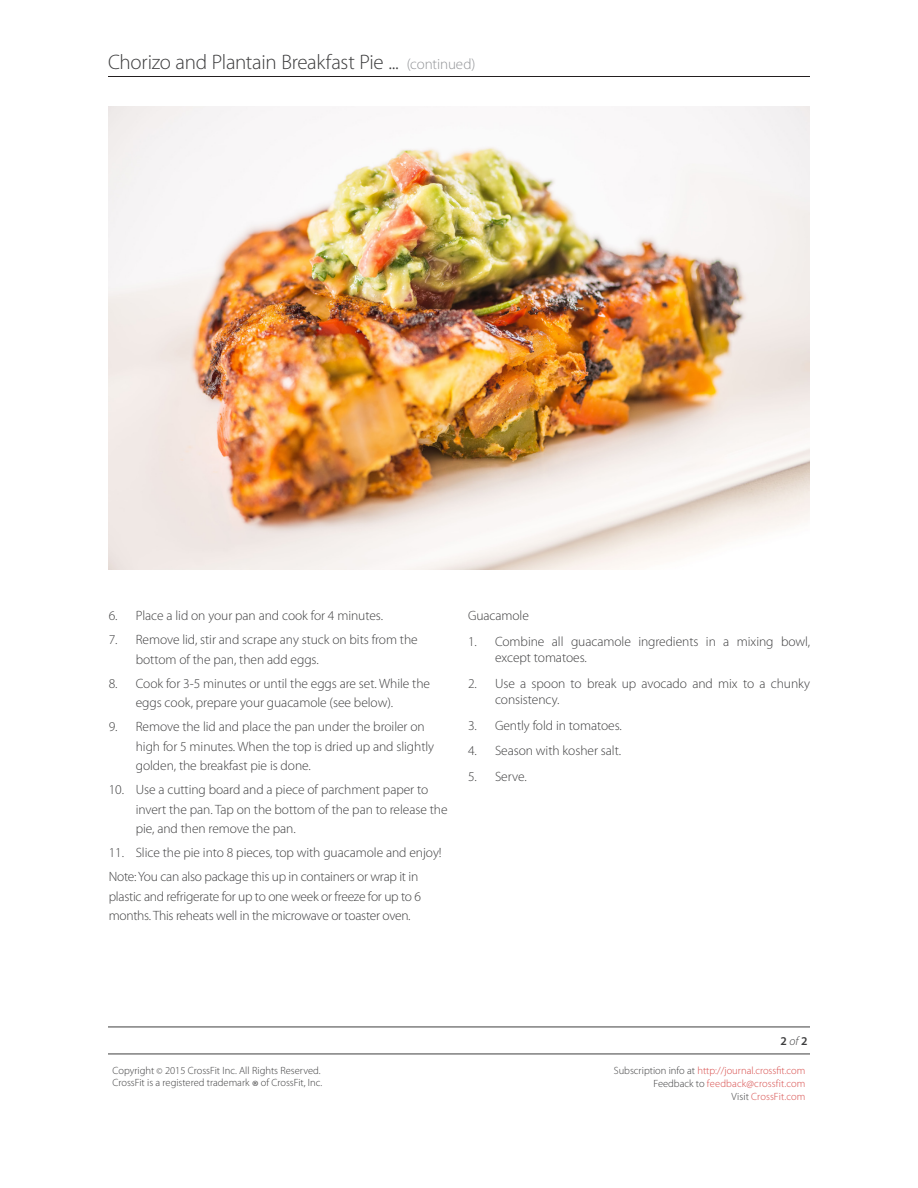
<style>
.page{position:relative;width:918px;height:1188px;background:#fff}
.page>*{position:absolute;margin:0;border:0;box-sizing:border-box;transform-origin:0 0}
.t1{font:300 21px "Myriad Pro";letter-spacing:-.015em;color:#3e3e3f}
.Paragraph_title{font:300 13.5px/19.5px "Myriad Pro";letter-spacing:-.005em;color:#3e3e3f}
.Body_Copy{font:300 13.5px "Myriad Pro";letter-spacing:-.005em;color:#3e3e3f}
.t2{font:600 12px "Myriad Pro";color:#3e3e3f}
.Copyright_Correct{font:300 10.5px "Myriad Pro";color:#d74b4a}
.Copyright_Correct-2{font:300 10.5px/12px "Myriad Pro";color:#3e3e3f}
.s1{font-size:15px;color:#939598}
.s2{font-weight:300;font-style:italic}
.s3{font-size:9px}
.s4{font-size:16.5px}
.s5{color:#3e3e3f}
</style>
<div class="page">
<hr style="left:108px;top:76px;width:702px;height:1px;background:#231f20">
<hr style="left:108px;top:1027px;width:702px;height:1px;background:#3e3e3f">
<hr style="left:108px;top:1054px;width:702px;height:1px;background:#3e3e3f">
<img style="left:108px;top:107px;width:702px;height:463px">
<h1 class="t1" style="left:108px;top:50px;width:369px">Chorizo and Plantain Breakfast Pie ... <span class="s1">(continued)</span></h1>
<p class="Paragraph_title" style="left:109px;top:606px;width:276px">6. Place a lid on your pan and cook for 4 minutes.</p>
<p class="Paragraph_title" style="left:136px;top:630px;width:284px;text-indent:-27px">7. Remove lid, stir and scrape any stuck on bits from the bottom of the pan, then add eggs.</p>
<p class="Paragraph_title" style="left:136px;top:674px;width:296px;text-indent:-27px">8. Cook for 3-5 minutes or until the eggs are set. While the eggs cook, prepare your guacamole (see below).</p>
<p class="Paragraph_title" style="left:136px;top:717px;width:300px;text-indent:-27px">9. Remove the lid and place the pan under the broiler on high for 5 minutes. When the top is dried up and slightly golden, the breakfast pie is done.</p>
<p class="Paragraph_title" style="left:136px;top:780px;width:313px;text-indent:-27px">10. Use a cutting board and a piece of parchment paper to invert the pan. Tap on the bottom of the pan to release the pie, and then remove the pan.</p>
<p class="Paragraph_title" style="left:109px;top:843px;width:334px">11. Slice the pie into 8 pieces, top with guacamole and enjoy!</p>
<p class="Paragraph_title" style="left:109px;top:867px;width:314px">Note: You can also package this up in containers or wrap it in plastic and refrigerate for up to one week or freeze for up to 6 months. This reheats well in the microwave or toaster oven.</p>
<p class="Body_Copy" style="left:468px;top:609px;width:62px">Guacamole</p>
<p class="Paragraph_title" style="left:495px;top:633px;width:317px;line-height:16.5px;text-indent:-27px">1. Combine all guacamole ingredients in a mixing bowl, except tomatoes.</p>
<p class="Paragraph_title" style="left:495px;top:675px;width:317px;line-height:16.5px;text-indent:-27px">2. Use a spoon to break up avocado and mix to a chunky consistency.</p>
<p class="Paragraph_title" style="left:468px;top:716px;width:155px">3. Gently fold in tomatoes.</p>
<p class="Paragraph_title" style="left:468px;top:741px;width:155px">4. Season with kosher salt.</p>
<p class="Paragraph_title" style="left:468px;top:767px;width:60px">5. Serve.</p>
<p class="t2" style="left:781px;top:1034px;width:29px">2<span class="s2">of</span>2</p>
<p class="Copyright_Correct-2" style="left:112px;top:1065px;width:211px">Copyright <span class="s3">©</span> 2015 CrossFit Inc. All Rights Reserved.<br>CrossFit is a registered trademark <span class="s4">®</span> of CrossFit, Inc.</p>
<p class="Copyright_Correct" style="left:614px;top:1065px;width:193px"><span class="s5">Subscription info at</span> http://journal.crossfit.com</p>
<p class="Copyright_Correct" style="left:654px;top:1078px;width:153px"><span class="s5">Feedback to</span> feedback@crossfit.com</p>
<p class="Copyright_Correct" style="left:732px;top:1090px;width:75px"><span class="s5">Visit</span> CrossFit.com</p>
</div>
